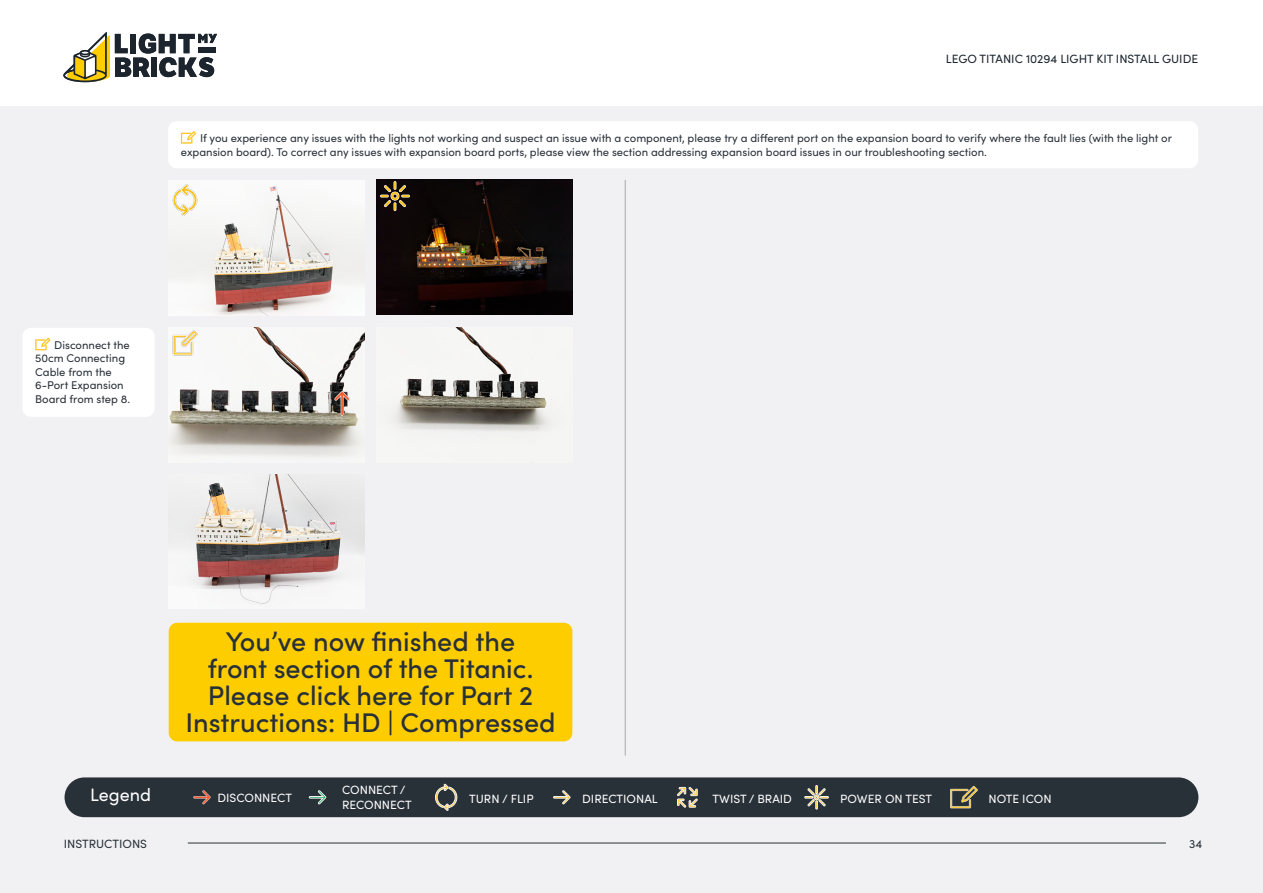
<style>
.page{position:relative;width:1263px;height:893px;background:#fff}
.page>*{position:absolute;margin:0;border:0;box-sizing:border-box;transform-origin:0 0}
.t1{font:500 27px/27px "Sofia Pro";color:#283038;text-align:center}
.t2{font:18px "Sofia Pro";color:#fff}
.t3{font:12px/14.4px "Sofia Pro";color:#fff}
.t4{font:12px "Sofia Pro";color:#1c252d}
.t5{font:12px "Sofia Pro";color:#283038}
.t6{font:11.25px/13.5px "Sofia Pro";color:#283038}
</style>
<div class="page">
<svg style="left:63px;top:32px;width:154px;height:50px"></svg>
<div style="left:0;top:106px;width:1263px;height:787px;background:#f1f1f3"></div>
<hr style="left:188px;top:843px;width:978px;height:1px;background:#283038">
<hr style="left:625px;top:180px;width:1px;height:576px;background:#000">
<div style="left:65px;top:777px;width:1133px;height:40px;background:#283038;border-radius:20px"></div>
<svg style="left:193px;top:790px;width:18px;height:14px"></svg>
<svg style="left:309px;top:790px;width:17px;height:14px"></svg>
<svg style="left:553px;top:790px;width:17px;height:14px"></svg>
<svg style="left:435px;top:784px;width:23px;height:27px"></svg>
<svg style="left:677px;top:787px;width:21px;height:21px"></svg>
<svg style="left:804px;top:785px;width:25px;height:24px"></svg>
<svg style="left:950px;top:786px;width:28px;height:22px"></svg>
<div style="left:22px;top:328px;width:133px;height:89px;background:#fff;border-radius:9px"></div>
<div style="left:168px;top:121px;width:1030px;height:47px;background:#fff;border-radius:9px"></div>
<svg style="left:35px;top:338px;width:15px;height:12px"></svg>
<svg style="left:181px;top:131px;width:15px;height:13px"></svg>
<img style="left:169px;top:328px;width:195px;height:128px">
<img style="left:396px;top:328px;width:156px;height:103px">
<img style="left:169px;top:328px;width:31px;height:32px">
<img style="left:172px;top:181px;width:192px;height:134px">
<img style="left:191px;top:474px;width:173px;height:130px">
<img style="left:377px;top:180px;width:196px;height:134px">
<img style="left:172px;top:184px;width:28px;height:32px">
<img style="left:379px;top:181px;width:32px;height:31px">
<img style="left:326px;top:388px;width:31px;height:31px">
<div style="left:169px;top:623px;width:403px;height:118px;background:#fecd00;border-radius:9px"></div>
<p class="t4" style="left:946px;top:50px;width:254px">LEGO TITANIC 10294 LIGHT KIT INSTALL GUIDE</p>
<p class="t6" style="left:181px;top:131px;width:993px;text-indent:19px">If you experience any issues with the lights not working and suspect an issue with a component, please try a different port on the expansion board to verify where the fault lies (with the light or expansion board). To correct any issues with expansion board ports, please view the section addressing expansion board issues in our troubleshooting section.</p>
<p class="t6" style="left:35px;top:337px;width:97px;text-indent:19px">Disconnect the<br>50cm Connecting<br>Cable from the<br>6-Port Expansion<br>Board from step 8.</p>
<h1 class="t1" style="left:185px;top:626px;width:372px">You’ve now finished the<br>front section of the Titanic.<br>Please click here for Part 2<br>Instructions: HD | Compressed</h1>
<h2 class="t2" style="left:90px;top:781px;width:62px">Legend</h2>
<p class="t3" style="left:217px;top:790px;width:76px">DISCONNECT</p>
<p class="t3" style="left:342px;top:782px;width:71px">CONNECT /<br>RECONNECT</p>
<p class="t3" style="left:469px;top:791px;width:66px">TURN / FLIP</p>
<p class="t3" style="left:582px;top:791px;width:77px">DIRECTIONAL</p>
<p class="t3" style="left:713px;top:791px;width:81px">TWIST / BRAID</p>
<p class="t3" style="left:840px;top:791px;width:93px">POWER ON TEST</p>
<p class="t3" style="left:988px;top:791px;width:65px">NOTE ICON</p>
<p class="t5" style="left:64px;top:835px;width:85px">INSTRUCTIONS</p>
<p class="t5" style="left:1189px;top:835px;width:15px">34</p>
</div>
